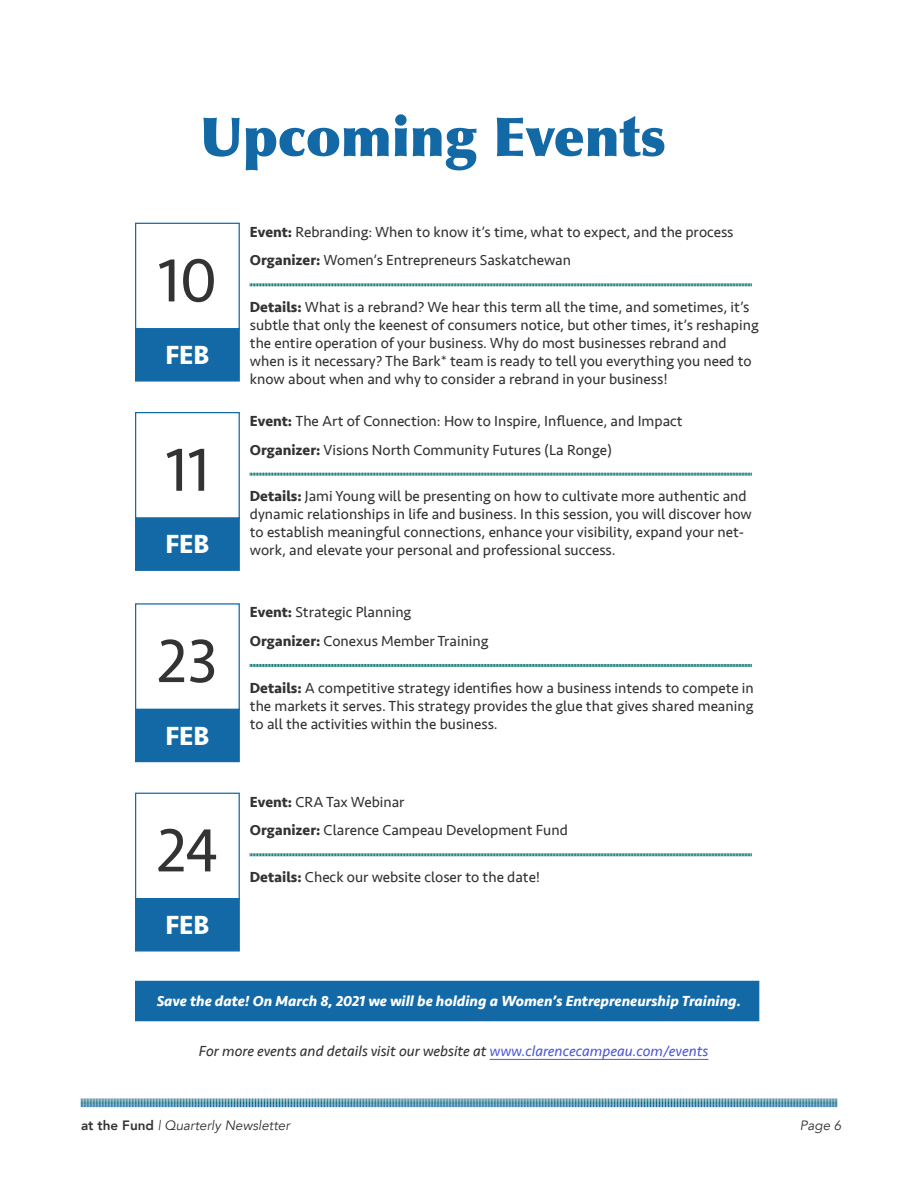
<style>
.page{position:relative;width:918px;height:1188px;background:#fff}
.page>*{position:absolute;margin:0;border:0;box-sizing:border-box;transform-origin:0 0}
.t1{font:63px "Seravek";color:#333334}
.t2{font:900 54px "Optima";color:#1369a6}
.t3{font:700 27px "Seravek";color:#fff}
.t4{font:15px/18px "Seravek";color:#333334}
.t5{font:italic 700 15px "Seravek";color:#fff}
.t6{font:italic 15px "Seravek";color:#333334}
.t7{font:italic 13.5px "Avenir";color:#333334}
.s1{font-weight:700}
.s2{color:#4f5cd6}
.s3{font-weight:800;font-style:normal}
</style>
<div class="page">
<svg style="left:81px;top:1098px;width:756px;height:10px;background:#7eadc0"></svg>
<div style="left:135px;top:223px;width:105px;height:106px;border:1px solid #1369a6"></div>
<div style="left:135px;top:328px;width:105px;height:54px;background:#1369a6;border:1px solid #1369a6"></div>
<svg style="left:250px;top:283px;width:502px;height:4px;background:#7fb7b3"></svg>
<div style="left:135px;top:412px;width:105px;height:107px;border:1px solid #1369a6"></div>
<div style="left:135px;top:518px;width:105px;height:53px;background:#1369a6;border:1px solid #1369a6"></div>
<svg style="left:250px;top:472px;width:502px;height:4px;background:#7fb7b3"></svg>
<div style="left:135px;top:603px;width:105px;height:107px;border:1px solid #1369a6"></div>
<div style="left:135px;top:709px;width:105px;height:53px;background:#1369a6"></div>
<svg style="left:250px;top:664px;width:502px;height:3px;background:#56a09b"></svg>
<div style="left:135px;top:793px;width:105px;height:106px;border:1px solid #1369a6"></div>
<div style="left:135px;top:898px;width:105px;height:54px;background:#1369a6;border:1px solid #1369a6"></div>
<svg style="left:250px;top:853px;width:502px;height:4px;background:#7fb7b3"></svg>
<hr style="left:490px;top:1059px;width:218px;height:1px;background:#4f5cd6">
<div style="left:135px;top:981px;width:624px;height:40px;background:#1369a6"></div>
<h2 class="t2" style="left:200px;top:104px;width:467px">Upcoming Events</h2>
<h1 class="t1" style="left:158px;top:232px;width:61px">10</h1>
<h3 class="t3" style="left:165px;top:334px;width:46px">FEB</h3>
<h1 class="t1" style="left:165px;top:421px;width:46px">11</h1>
<h3 class="t3" style="left:165px;top:523px;width:46px">FEB</h3>
<h1 class="t1" style="left:157px;top:612px;width:62px">23</h1>
<h3 class="t3" style="left:165px;top:714px;width:46px">FEB</h3>
<h1 class="t1" style="left:157px;top:802px;width:63px">24</h1>
<h3 class="t3" style="left:165px;top:904px;width:46px">FEB</h3>
<p class="t4" style="left:250px;top:217px;width:485px;line-height:28.7px"><span class="s1">Event:</span> Rebranding: When to know it’s time, what to expect, and the process<br><span class="s1">Organizer:</span> Women’s Entrepreneurs Saskatchewan</p>
<p class="t4" style="left:250px;top:298px;width:510px"><span class="s1">Details:</span> What is a rebrand? We hear this term all the time, and sometimes, it’s subtle that only the keenest of consumers notice, but other times, it’s reshaping the entire operation of your business. Why do most businesses rebrand and when is it necessary? The Bark* team is ready to tell you everything you need to know about when and why to consider a rebrand in your business!</p>
<p class="t4" style="left:250px;top:407px;width:434px;line-height:28.7px"><span class="s1">Event:</span> The Art of Connection: How to Inspire, Influence, and Impact<br><span class="s1">Organizer:</span> Visions North Community Futures (La Ronge)</p>
<p class="t4" style="left:250px;top:487px;width:503px"><span class="s1">Details:</span> Jami Young will be presenting on how to cultivate more authentic and dynamic relationships in life and business. In this session, you will discover how to establish meaningful connections, enhance your visibility, expand your net&shy;work, and elevate your personal and professional success.</p>
<p class="t4" style="left:250px;top:598px;width:240px;line-height:28.7px"><span class="s1">Event:</span> Strategic Planning<br><span class="s1">Organizer:</span> Conexus Member Training</p>
<p class="t4" style="left:250px;top:679px;width:506px;text-align:justify"><span class="s1">Details:</span> A competitive strategy identifies how a business intends to compete in the markets it serves. This strategy provides the glue that gives shared meaning to all the activities within the business.</p>
<p class="t4" style="left:250px;top:787px;width:320px;line-height:28.7px"><span class="s1">Event:</span> CRA Tax Webinar<br><span class="s1">Organizer:</span> Clarence Campeau Development Fund</p>
<p class="t4" style="left:250px;top:868px;width:292px"><span class="s1">Details:</span> Check our website closer to the date!</p>
<p class="t5" style="left:157px;top:988px;width:586px">Save the date! On March 8, 2021 we will be holding a Women’s Entrepreneurship Training.</p>
<p class="t6" style="left:199px;top:1039px;width:511px">For more events and details visit our website at <span class="s2">www.clarencecampeau.com/events</span></p>
<p class="t7" style="left:81px;top:1117px;width:210px"><span class="s3">at the Fund</span> | Quarterly Newsletter</p>
<p class="t7" style="left:800px;top:1117px;width:43px">Page 6</p>
</div>
